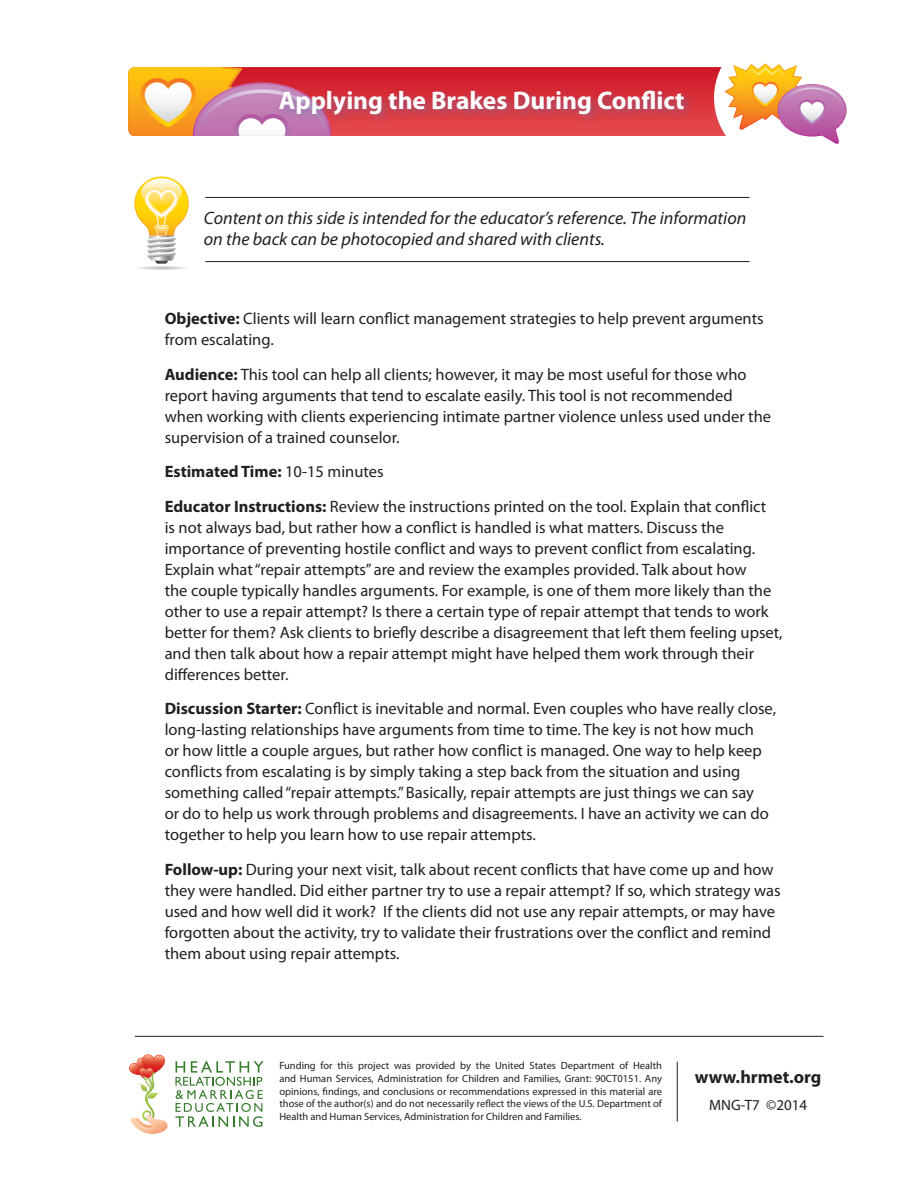
<style>
.page{position:relative;width:918px;height:1188px;background:#fff}
.page>*{position:absolute;margin:0;border:0;box-sizing:border-box;transform-origin:0 0}
.t1{font:700 25.5px "Myriad Pro";color:#fff}
.t2{font:italic 18px/21.6px "Myriad Pro";color:#231f20}
.t3{font:700 18px "Myriad Pro";color:#231f20}
.t4{font:16.5px/21px "Myriad Pro";color:#231f20}
.t5{font:15px "Myriad Pro";color:#231f20}
.t6{font:10.5px/12.6px "Myriad Pro";color:#231f20;text-align:justify}
.s1{font-weight:700}
</style>
<div class="page">
<svg style="left:331px;top:67px;width:393px;height:69px;background:#d72e38"></svg>
<svg style="left:128px;top:67px;width:203px;height:69px;background:#e2956f"></svg>
<div style="left:714px;top:29px;width:141px;height:137px;background:#fff;border-radius:50%"></div>
<svg style="left:724px;top:63px;width:123px;height:81px"></svg>
<div style="left:275px;top:86px;width:420px;height:39px;background:#6672ae;opacity:.5"></div>
<svg style="left:175px;top:1061px;width:89px;height:66px"></svg>
<svg style="left:129px;top:1054px;width:39px;height:80px"></svg>
<hr style="left:135px;top:1036px;width:689px;height:1px;background:#231f20">
<hr style="left:677px;top:1062px;width:1px;height:60px;background:#231f20">
<svg style="left:134px;top:177px;width:55px;height:93px"></svg>
<hr style="left:205px;top:261px;width:545px;height:1px;background:#231f20">
<hr style="left:205px;top:197px;width:545px;height:1px;background:#231f20">
<h1 class="t1" style="left:279px;top:84px;width:407px">Applying the Brakes During Conflict</h1>
<p class="t2" style="left:204px;top:206px;width:544px">Content on this side is intended for the educator’s reference. The information on the back can be photocopied and shared with clients.</p>
<p class="t4" style="left:165px;top:308px;width:601px"><span class="s1">Objective:</span> Clients will learn conflict management strategies to help prevent arguments from escalating.</p>
<p class="t4" style="left:165px;top:363px;width:608px"><span class="s1">Audience:</span> This tool can help all clients; however, it may be most useful for those who report having arguments that tend to escalate easily. This tool is not recommended when working with clients experiencing intimate partner violence unless used under the supervision of a trained counselor.</p>
<p class="t4" style="left:165px;top:454px;width:603px;line-height:34.5px"><span class="s1">Estimated Time:</span> 10-15 minutes<br><span class="s1">Educator Instructions:</span> Review the instructions printed on the tool. Explain that conflict</p>
<p class="t4" style="left:165px;top:516px;width:620px">is not always bad, but rather how a conflict is handled is what matters. Discuss the importance of preventing hostile conflict and ways to prevent conflict from escalating.<br>Explain what “repair attempts” are and review the examples provided. Talk about how<br>the couple typically handles arguments. For example, is one of them more likely than the other to use a repair attempt? Is there a certain type of repair attempt that tends to work better for them? Ask clients to briefly describe a disagreement that left them feeling upset, and then talk about how a repair attempt might have helped them work through their differences better.</p>
<p class="t4" style="left:165px;top:698px;width:613px"><span class="s1">Discussion Starter:</span> Conflict is inevitable and normal. Even couples who have really close, long-lasting relationships have arguments from time to time. The key is not how much<br>or how little a couple argues, but rather how conflict is managed. One way to help keep conflicts from escalating is by simply taking a step back from the situation and using something called “repair attempts.” Basically, repair attempts are just things we can say<br>or do to help us work through problems and disagreements. I have an activity we can do together to help you learn how to use repair attempts.</p>
<p class="t4" style="left:165px;top:858px;width:617px"><span class="s1">Follow-up:</span> During your next visit, talk about recent conflicts that have come up and how they were handled. Did either partner try to use a repair attempt? If so, which strategy was used and how well did it work? If the clients did not use any repair attempts, or may have forgotten about the activity, try to validate their frustrations over the conflict and remind them about using repair attempts.</p>
<p class="t6" style="left:279px;top:1059px;width:384px">Funding for this project was provided by the United States Department of Health and Human Services, Administration for Children and Families, Grant: 90CT0151. Any opinions, findings, and conclusions or recommendations expressed in this material are those of the author(s) and do not necessarily reflect the views of the U.S. Department of Health and Human Services, Administration for Children and Families.</p>
<p class="t3" style="left:695px;top:1065px;width:128px">www.hrmet.org</p>
<p class="t5" style="left:709px;top:1096px;width:99px">MNG-T7 ©2014</p>
</div>
